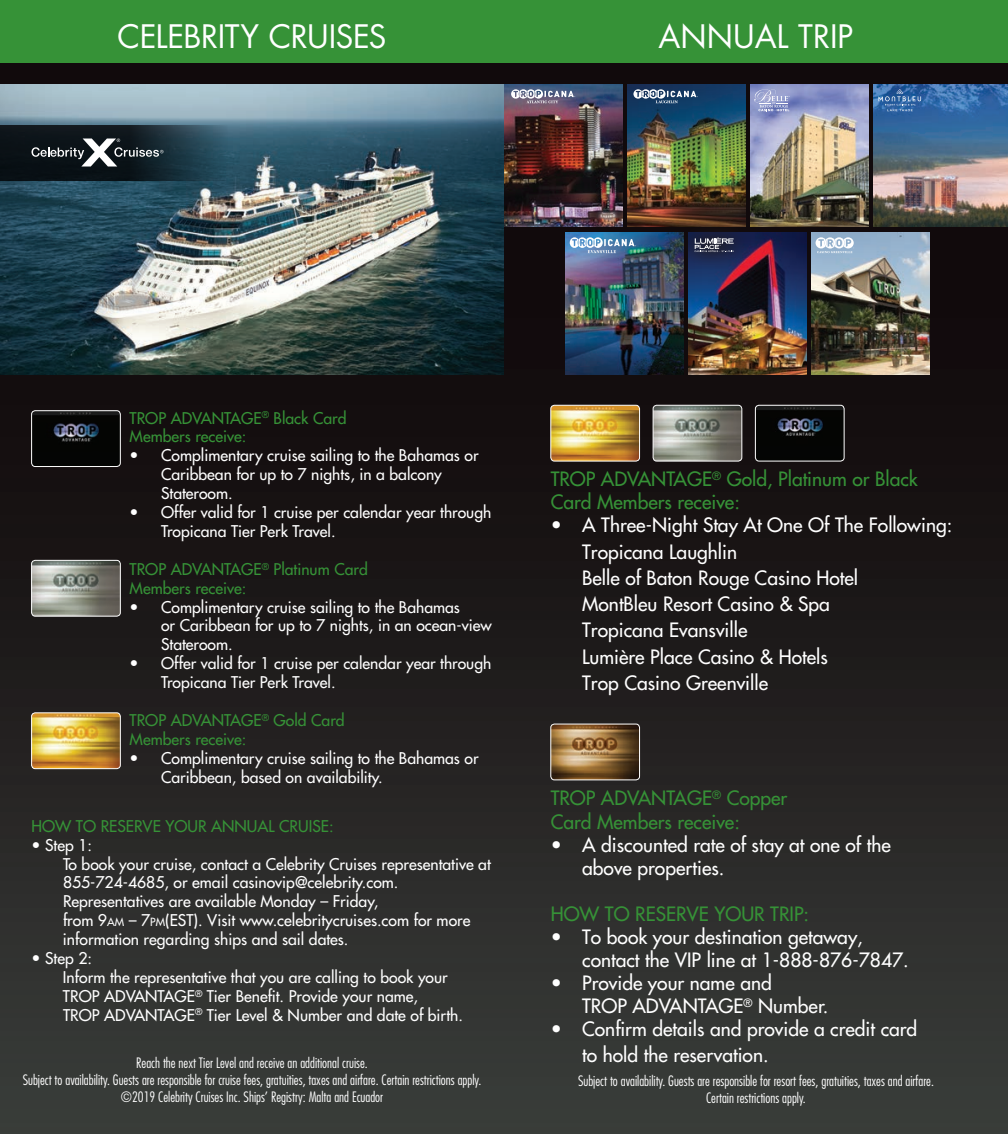
<style>
.page{position:relative;width:1008px;height:1134px;background:#fff}
.page>*{position:absolute;margin:0;border:0;box-sizing:border-box;transform-origin:0 0}
.t1{font:31.5px "Futura Std";letter-spacing:-.005em;color:#fff}
.t2{font:500 19.25px/26.2px "Futura Std";color:#fff}
.t3{font:500 19.25px/23.1px "Futura Std";color:#369237}
.t4{font:500 15.75px/18.9px "Futura Std";color:#fff}
.t5{font:500 15.75px/18.9px "Futura Std";color:#369237}
.t6{font:300 condensed 14px/16.8px "Futura Std";color:#fff;text-align:center}
.s1{font-style:inherit}
.s2{font-size:11.03px}
</style>
<div class="page">
<div style="left:0;top:0;width:1008px;height:1134px;background:linear-gradient(to bottom,#12090e,#313330)"></div>
<div style="left:0;top:0;width:1008px;height:63px;background:#369237"></div>
<img style="left:627px;top:85px;width:118px;height:141px">
<svg style="left:633px;top:89px;width:65px;height:14px"></svg>
<img style="left:504px;top:85px;width:118px;height:141px">
<svg style="left:511px;top:89px;width:64px;height:14px"></svg>
<img style="left:750px;top:85px;width:118px;height:141px">
<svg style="left:754px;top:89px;width:36px;height:22px"></svg>
<img style="left:873px;top:85px;width:135px;height:141px">
<svg style="left:878px;top:89px;width:43px;height:22px"></svg>
<img style="left:566px;top:233px;width:118px;height:142px">
<svg style="left:570px;top:237px;width:66px;height:16px"></svg>
<img style="left:689px;top:233px;width:118px;height:142px">
<svg style="left:677px;top:220px;width:74px;height:50px;background:#2d273d"></svg>
<svg style="left:695px;top:237px;width:39px;height:16px"></svg>
<img style="left:812px;top:233px;width:118px;height:142px">
<svg style="left:816px;top:237px;width:38px;height:16px"></svg>
<img style="left:551px;top:724px;width:89px;height:56px">
<div style="left:551px;top:724px;width:89px;height:56px;border:1px solid #fff;border-radius:4px"></div>
<img style="left:551px;top:405px;width:89px;height:56px">
<div style="left:551px;top:405px;width:89px;height:56px;border:1px solid #fff;border-radius:4px"></div>
<img style="left:653px;top:405px;width:89px;height:56px">
<div style="left:653px;top:405px;width:89px;height:56px;border:1px solid #fff;border-radius:4px"></div>
<img style="left:755px;top:405px;width:89px;height:56px">
<div style="left:755px;top:405px;width:89px;height:56px;border:1px solid #fff;border-radius:4px"></div>
<img style="left:32px;top:713px;width:88px;height:56px">
<div style="left:32px;top:713px;width:88px;height:56px;border:1px solid #fff;border-radius:4px"></div>
<img style="left:32px;top:560px;width:88px;height:56px">
<div style="left:32px;top:560px;width:88px;height:56px;border:1px solid #fff;border-radius:4px"></div>
<img style="left:32px;top:411px;width:88px;height:55px">
<div style="left:32px;top:411px;width:88px;height:56px;border:1px solid #fff;border-radius:4px"></div>
<img style="left:0;top:85px;width:504px;height:290px">
<svg style="left:0;top:125px;width:236px;height:55px;background:#182a34"></svg>
<svg style="left:32px;top:139px;width:132px;height:28px;background:#41484d"></svg>
<h1 class="t1" style="left:118px;top:16px;width:270px">CELEBRITY CRUISES</h1>
<h1 class="t1" style="left:659px;top:16px;width:196px">ANNUAL TRIP</h1>
<p class="t5" style="left:130px;top:408px;width:218px">TROP ADVANTAGE<sup>®</sup> Black Card<br>Members receive:</p>
<p class="t4" style="left:161px;top:446px;width:319px;text-indent:-31px">• Complimentary cruise sailing to the Bahamas or<br>Caribbean for up to 7 nights, in a balcony<br>Stateroom.</p>
<p class="t4" style="left:161px;top:503px;width:332px;text-indent:-32px">• Offer valid for 1 cruise per calendar year through<br>Tropicana Tier Perk Travel.</p>
<p class="t5" style="left:130px;top:560px;width:240px">TROP ADVANTAGE<sup>®</sup> Platinum Card<br>Members receive:</p>
<p class="t4" style="left:161px;top:597px;width:332px;text-indent:-31px">• Complimentary cruise sailing to the Bahamas<br>or Caribbean for up to 7 nights, in an ocean-view<br>Stateroom.</p>
<p class="t4" style="left:161px;top:654px;width:332px;text-indent:-32px">• Offer valid for 1 cruise per calendar year through<br>Tropicana Tier Perk Travel.</p>
<p class="t5" style="left:130px;top:711px;width:217px">TROP ADVANTAGE<sup>®</sup> Gold Card<br>Members receive:</p>
<p class="t4" style="left:161px;top:749px;width:319px;text-indent:-31px">• Complimentary cruise sailing to the Bahamas or<br>Caribbean, based on availability.</p>
<p class="t5" style="left:32px;top:817px;width:304px">HOW TO RESERVE YOUR ANNUAL CRUISE:</p>
<p class="t4" style="left:63px;top:835px;width:429px;text-indent:-31px">• Step 1:<br>To book your cruise, contact a Celebrity Cruises representative at 855-724-4685, or email casinovip@celebrity.com.<br>Representatives are available Monday – Friday,<br>from <span class="s1">9</span><span class="s2">AM</span> <span class="s1">– 7</span><span class="s2">PM</span>(EST). Visit www.celebritycruises.com for more information regarding ships and sail dates.</p>
<p class="t4" style="left:63px;top:949px;width:402px;text-indent:-32px">• Step 2:<br>Inform the representative that you are calling to book your TROP ADVANTAGE<sup>®</sup> Tier Benefit. Provide your name,<br>TROP ADVANTAGE<sup>®</sup> Tier Level &amp; Number and date of birth.</p>
<p class="t6" style="left:23px;top:1055px;width:460px">Reach the next Tier Level and receive an additional cruise.<br>Subject to availability. Guests are responsible for cruise fees, gratuities, taxes and airfare. Certain restrictions apply. ©2019 Celebrity Cruises Inc. Ships’ Registry: Malta and Ecuador</p>
<p class="t3" style="left:551px;top:468px;width:369px">TROP ADVANTAGE<sup>®</sup> Gold, Platinum or Black<br>Card Members receive:</p>
<p class="t2" style="left:582px;top:512px;width:372px;text-indent:-31px">• A Three-Night Stay At One Of The Following:<br>Tropicana Laughlin<br>Belle of Baton Rouge Casino Hotel<br>MontBleu Resort Casino &amp; Spa<br>Tropicana Evansville<br>Lumière Place Casino &amp; Hotels<br>Trop Casino Greenville</p>
<p class="t3" style="left:551px;top:787px;width:238px">TROP ADVANTAGE<sup>®</sup> Copper<br>Card Members receive:</p>
<p class="t2" style="left:582px;top:833px;width:310px;line-height:23.1px;text-indent:-31px">• A discounted rate of stay at one of the above properties.</p>
<p class="t3" style="left:551px;top:902px;width:260px">HOW TO RESERVE YOUR TRIP:</p>
<p class="t2" style="left:582px;top:925px;width:328px;line-height:23.1px;text-indent:-31px">• To book your destination getaway, contact the VIP line at 1-888-876-7847.</p>
<p class="t2" style="left:582px;top:972px;width:248px;line-height:23.1px;text-indent:-31px">• Provide your name and<br>TROP ADVANTAGE<sup>®</sup> Number.</p>
<p class="t2" style="left:582px;top:1017px;width:337px;line-height:25.2px;text-indent:-31px">• Confirm details and provide a credit card to hold the reservation.</p>
<p class="t6" style="left:578px;top:1072px;width:357px">Subject to availability. Guests are responsible for resort fees, gratuities, taxes and airfare.<br>Certain restrictions apply.</p>
</div>
